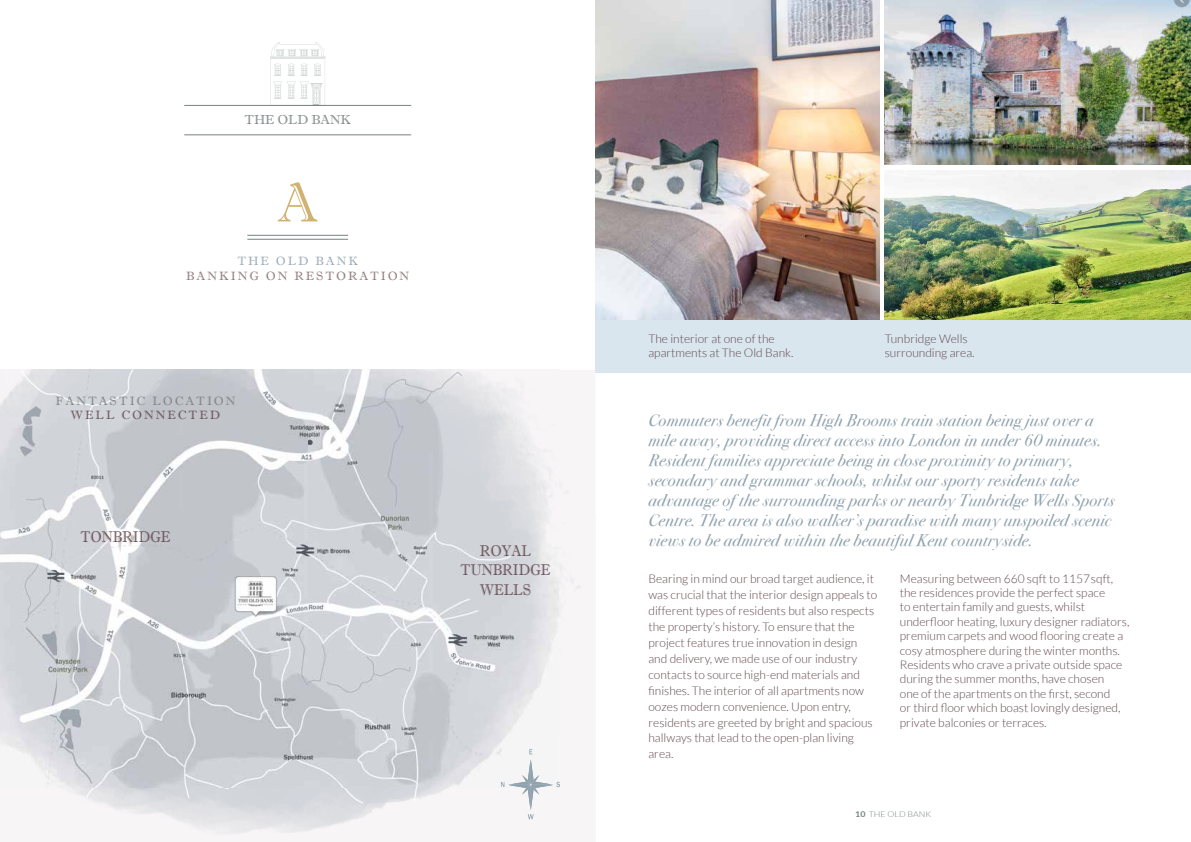
<style>
.page{position:relative;width:1191px;height:842px;background:#fff}
.page>*{position:absolute;margin:0;border:0;box-sizing:border-box;transform-origin:0 0}
.t1{font:56px "Imprint MT Shadow";color:#d0b372}
.t2{font:italic 17px/20px "Bodoni Svty Two ITCTT";letter-spacing:.02em;color:#90a2ae}
.t3{font:15.5px/19.4px "Imprint MT Shadow";color:#61474d;text-align:center;scale:.88 1}
.t4{font:13px "Imprint MT Shadow";color:#778080}
.t5{font:300 12px/16px "Lato";color:#61474d}
.t6{font:12px "Imprint MT Shadow";letter-spacing:.17em;color:#846e70}
.t7{font:12px "Imprint MT Shadow";letter-spacing:.17em;color:#778080}
.t8{font:12px "Imprint MT Shadow";letter-spacing:.17em;color:#61474d}
.t9{font:12px "Imprint MT Shadow";letter-spacing:.17em;color:#90a2ae}
.t10{font:300 8px "Lato";color:#778080;scale:1.1 1}
.s1{font-weight:700}
</style>
<div class="page">
<img style="left:595px;top:0;width:284px;height:320px">
<img style="left:884px;top:0;width:307px;height:164px">
<img style="left:884px;top:171px;width:307px;height:149px">
<img style="left:0;top:370px;width:588px;height:466px">
<svg style="left:529px;top:749px;width:3px;height:5px"></svg>
<svg style="left:501px;top:760px;width:59px;height:59px"></svg>
<hr style="left:247px;top:235px;width:101px;height:1px;background:#778080">
<hr style="left:247px;top:239px;width:101px;height:1px;background:#778080">
<div style="left:595px;top:320px;width:596px;height:52px;background:#d9e6ee"></div>
<hr style="left:184px;top:134px;width:227px;height:1px;background:#778080">
<svg style="left:270px;top:43px;width:55px;height:62px"></svg>
<hr style="left:184px;top:105px;width:227px;height:1px;background:#778080">
<p class="t4" style="left:244px;top:115px;width:108px">THE OLD BANK</p>
<h1 class="t1" style="left:277px;top:182px;width:42px">A</h1>
<p class="t9" style="left:237px;top:257px;width:122px">THE OLD BANK</p>
<p class="t6" style="left:186px;top:272px;width:224px">BANKING ON RESTORATION</p>
<p class="t7" style="left:55px;top:396px;width:181px">FANTASTIC LOCATION</p>
<p class="t8" style="left:71px;top:411px;width:151px">WELL CONNECTED</p>
<p class="t3" style="left:81px;top:529px;width:104px">TONBRIDGE</p>
<p class="t3" style="left:460px;top:543px;width:104px">ROYAL<br>TUNBRIDGE<br>WELLS</p>
<p class="t5" style="left:648px;top:332px;width:146px;line-height:14px">The interior at one of the apartments at The Old Bank.</p>
<p class="t5" style="left:884px;top:332px;width:91px;line-height:14px">Tunbridge Wells surrounding area.</p>
<p class="t2" style="left:648px;top:412px;width:467px">Commuters benefit from High Brooms train station being just over a mile away, providing direct access into London in under 60 minutes.<br>Resident families appreciate being in close proximity to primary, secondary and grammar schools, whilst our sporty residents take advantage of the surrounding parks or nearby Tunbridge Wells Sports Centre. The area is also walker’s paradise with many unspoiled scenic views to be admired within the beautiful Kent countryside.</p>
<p class="t5" style="left:648px;top:571px;width:230px">Bearing in mind our broad target audience, it was crucial that the interior design appeals to different types of residents but also respects the property’s history. To ensure that the project features true innovation in design and delivery, we made use of our industry contacts to source high-end materials and finishes. The interior of all apartments now oozes modern convenience. Upon entry, residents are greeted by bright and spacious hallways that lead to the open-plan living area.</p>
<p class="t5" style="left:900px;top:572px;width:231px;line-height:14.4px">Measuring between 660 sqft to 1157 sqft, the residences provide the perfect space<br>to entertain family and guests, whilst underfloor heating, luxury designer radiators, premium carpets and wood flooring create a cosy atmosphere during the winter months.<br>Residents who crave a private outside space during the summer months, have chosen<br>one of the apartments on the first, second<br>or third floor which boast lovingly designed, private balconies or terraces.</p>
<p class="t10" style="left:855px;top:811px;width:71px"><span class="s1">10</span> THE OLD BANK</p>
</div>
